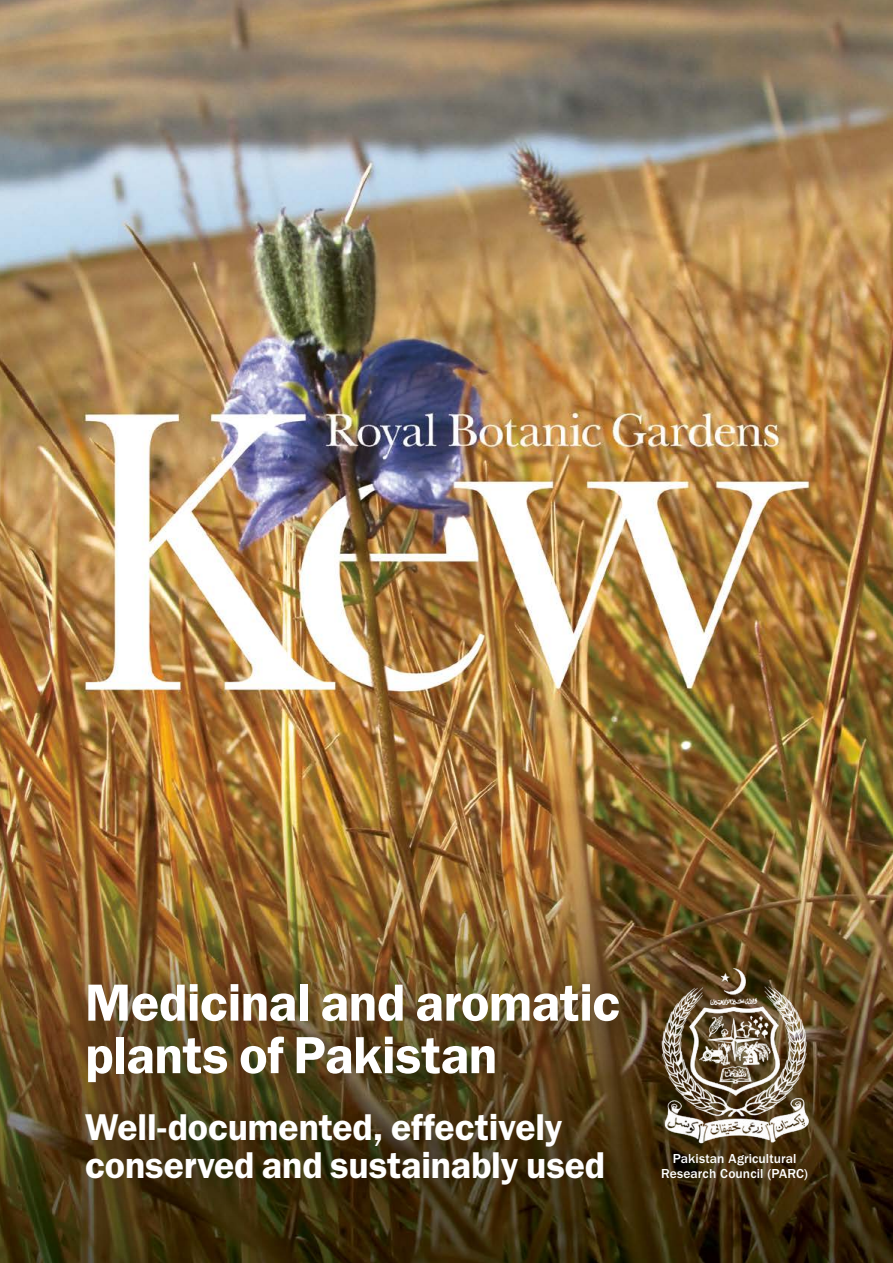
<style>
.page{position:relative;width:893px;height:1263px;background:#fff}
.page>*{position:absolute;margin:0;border:0;box-sizing:border-box;transform-origin:0 0}
.Title_heading{font:600 52.5px/52.5px "ITC Franklin Gothic Std";letter-spacing:-.005em;color:#fff}
.Title_sub_heading{font:600 37.5px/37.5px "ITC Franklin Gothic Std";letter-spacing:-.005em;color:#fff}
.t1{font:500 13.5px/15px "ITC Franklin Gothic Std";letter-spacing:.005em;color:#fff;text-align:center}
</style>
<div class="page">
<img style="left:0;top:0;width:893px;height:1263px">
<div style="left:53px;top:950px;width:606px;height:273px;background:#000;opacity:.5"></div>
<img style="left:661px;top:967px;width:147px;height:181px">
<h1 class="Title_heading" style="left:85px;top:976px;width:537px">Medicinal and aromatic plants of Pakistan</h1>
<p class="Title_sub_heading" style="left:85px;top:1109px;width:522px">Well-documented, effectively conserved and sustainably used</p>
<p class="t1" style="left:661px;top:1151px;width:148px">Pakistan Agricultural<br>Research Council (PARC)</p>
</div>
